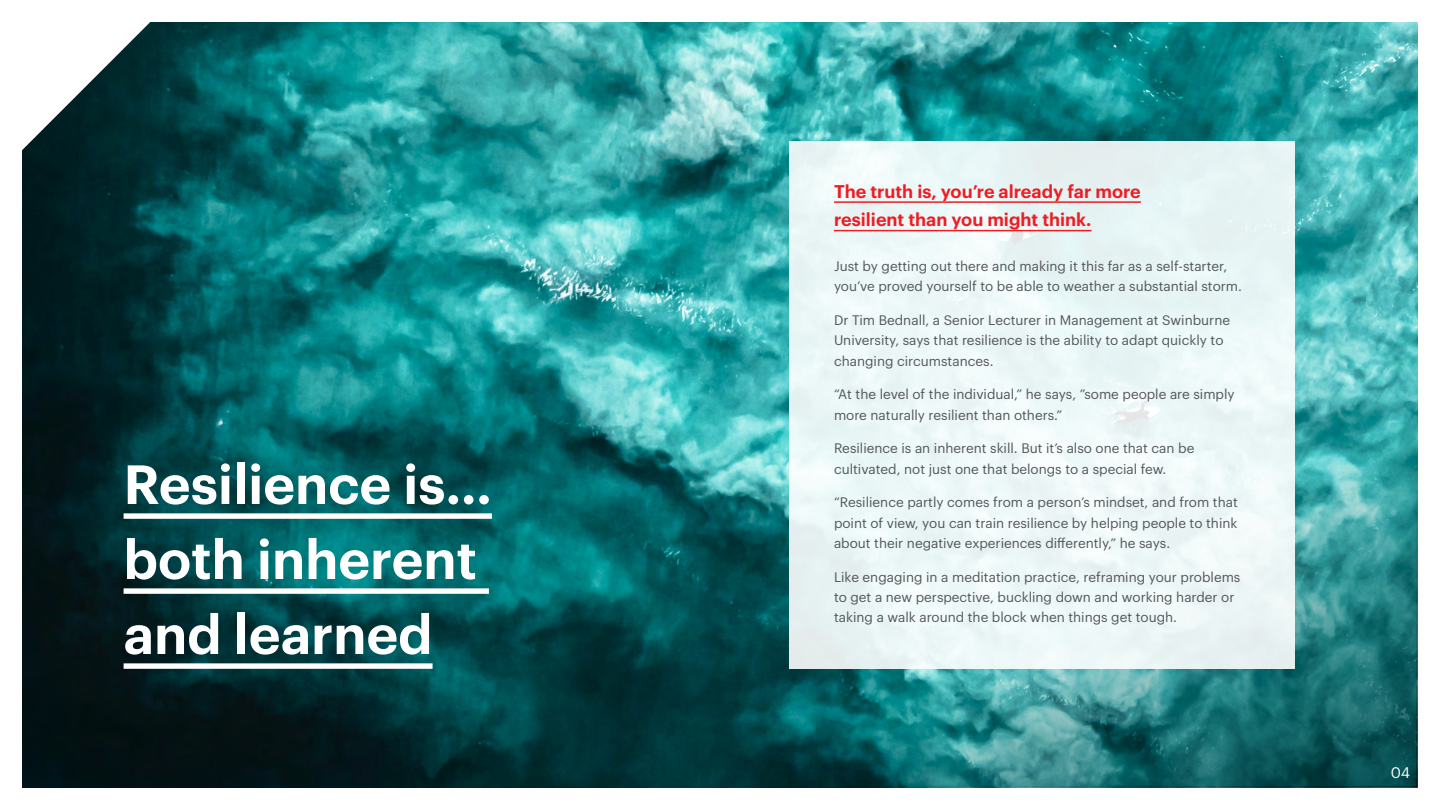
<style>
.page{position:relative;width:1440px;height:810px;background:#fff}
.page>*{position:absolute;margin:0;border:0;box-sizing:border-box;transform-origin:0 0}
.t1{font:600 54px/75px "Graphik";color:#fff}
.t2{font:600 18px/28.5px "Graphik";color:#ed1d24}
.t3{font:15px "Graphik";color:#fff}
.t4{font:13.5px/20.2px "Graphik";color:#53565a}
</style>
<div class="page">
<img style="left:22px;top:22px;width:812px;height:766px">
<div style="left:124px;top:513px;width:368px;height:6px;background:#fff"></div>
<div style="left:124px;top:588px;width:365px;height:6px;background:#fff"></div>
<div style="left:124px;top:663px;width:309px;height:6px;background:#fff"></div>
<svg style="left:22px;top:22px;width:150px;height:150px"></svg>
<svg style="left:836px;top:24px;width:580px;height:762px;background:#2c9294"></svg>
<div style="left:789px;top:141px;width:505px;height:528px;background:#ebf7f7"></div>
<hr style="left:834px;top:201px;width:307px;height:2px;background:#ed1d24">
<hr style="left:834px;top:230px;width:258px;height:1px;background:#ed1d24">
<h1 class="t1" style="left:124px;top:442px;width:370px">Resilience is… both inherent and learned</h1>
<h2 class="t2" style="left:834px;top:175px;width:308px">The truth is, you’re already far more resilient than you might think.</h2>
<p class="t4" style="left:834px;top:255px;width:410px">Just by getting out there and making it this far as a self-starter, you’ve proved yourself to be able to weather a substantial storm.</p>
<p class="t4" style="left:834px;top:309px;width:398px">Dr Tim Bednall, a Senior Lecturer in Management at Swinburne<br>University, says that resilience is the ability to adapt quickly to changing circumstances.</p>
<p class="t4" style="left:834px;top:383px;width:402px">“At the level of the individual,” he says, ”some people are simply more naturally resilient than others.”</p>
<p class="t4" style="left:834px;top:437px;width:362px">Resilience is an inherent skill. But it’s also one that can be cultivated, not just one that belongs to a special few.</p>
<p class="t4" style="left:834px;top:491px;width:405px;text-align:justify">“Resilience partly comes from a person’s mindset, and from that point of view, you can train resilience by helping people to think about their negative experiences differently,” he says.</p>
<p class="t4" style="left:834px;top:565px;width:408px">Like engaging in a meditation practice, reframing your problems to get a new perspective, buckling down and working harder or taking a walk around the block when things get tough.</p>
<p class="t3" style="left:1391px;top:761px;width:21px">04</p>
</div>
